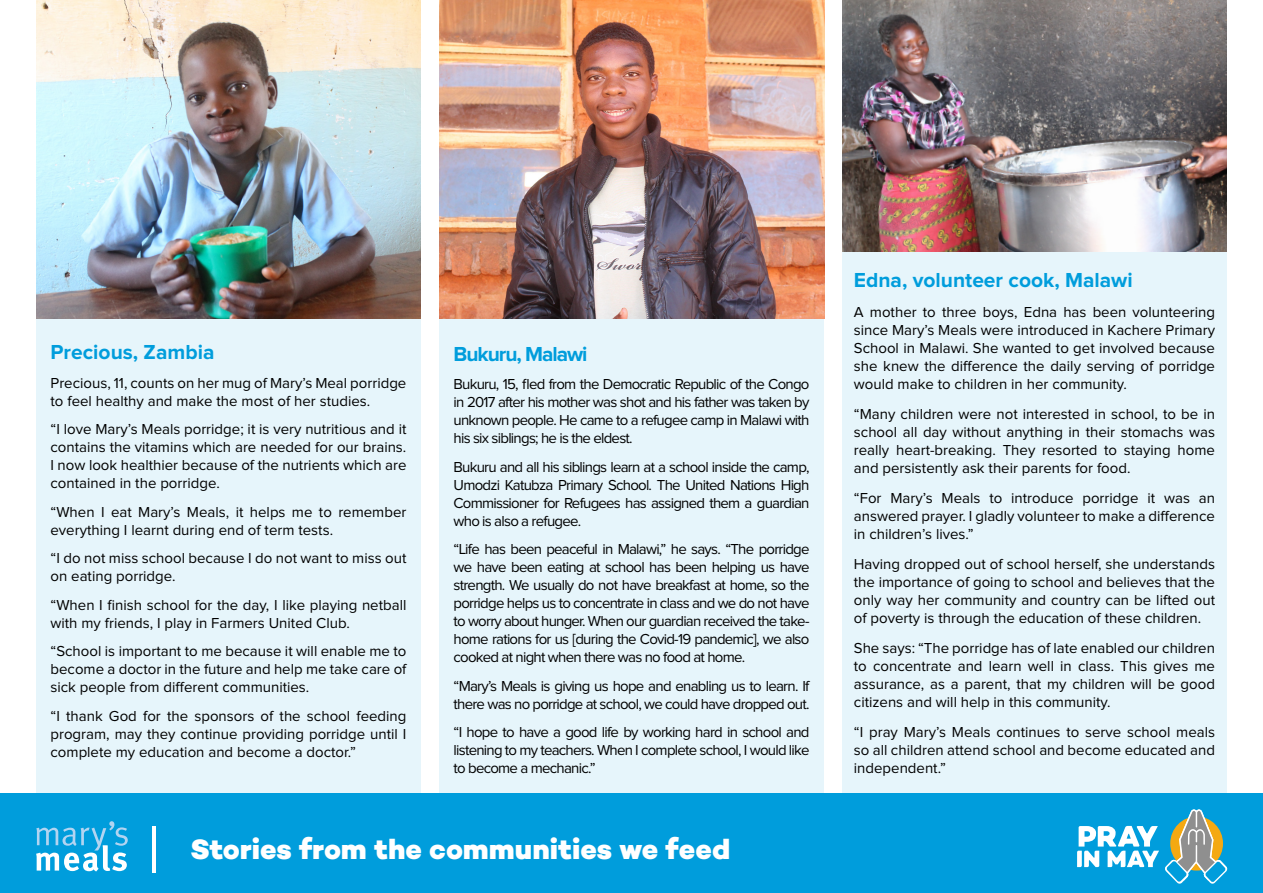
<style>
.page{position:relative;width:1263px;height:893px;background:#fff}
.page>*{position:absolute;margin:0;border:0;box-sizing:border-box;transform-origin:0 0}
.t1{font:800 28.5px "Campton";color:#fff}
.t2{font:700 21px "Proxima Nova";color:#009ddc}
.t3{font:700 21px "Proxima Nova";letter-spacing:-.05em;color:#009ddc}
.t4{font:15px/18px "Proxima Nova";color:#000;text-align:justify}
.t5{font:15px/18px "Proxima Nova";letter-spacing:-.05em;color:#000}
</style>
<div class="page">
<div style="left:36px;top:319px;width:385px;height:483px;background:#e6f5fb"></div>
<div style="left:439px;top:286px;width:385px;height:516px;background:#e6f5fb"></div>
<div style="left:842px;top:143px;width:385px;height:659px;background:#e6f5fb"></div>
<div style="left:0;top:793px;width:1263px;height:100px;background:#009ddc"></div>
<img style="left:36px;top:0;width:385px;height:319px">
<img style="left:439px;top:0;width:385px;height:319px">
<img style="left:842px;top:0;width:385px;height:251px">
<svg style="left:1077px;top:809px;width:150px;height:75px"></svg>
<svg style="left:36px;top:821px;width:92px;height:50px"></svg>
<hr style="left:153px;top:826px;width:3px;height:47px;background:#fff">
<h2 class="t2" style="left:51px;top:343px;width:165px">Precious, Zambia</h2>
<p class="t4" style="left:51px;top:375px;width:357px">Precious, 11, counts on her mug of Mary’s Meal porridge to feel healthy and make the most of her studies.</p>
<p class="t4" style="left:51px;top:421px;width:357px">“I love Mary’s Meals porridge; it is very nutritious and it contains the vitamins which are needed for our brains.<br>I now look healthier because of the nutrients which are contained in the porridge.</p>
<p class="t4" style="left:51px;top:504px;width:357px">“When I eat Mary’s Meals, it helps me to remember everything I learnt during end of term tests.</p>
<p class="t4" style="left:51px;top:550px;width:357px">“I do not miss school because I do not want to miss out on eating porridge.</p>
<p class="t4" style="left:51px;top:597px;width:357px">“When I finish school for the day, I like playing netball with my friends, I play in Farmers United Club.</p>
<p class="t4" style="left:51px;top:643px;width:357px">“School is important to me because it will enable me to become a doctor in the future and help me take care of sick people from different communities.</p>
<p class="t4" style="left:51px;top:708px;width:357px">“I thank God for the sponsors of the school feeding program, may they continue providing porridge until I complete my education and become a doctor.”</p>
<h2 class="t3" style="left:454px;top:344px;width:135px">Bukuru, Malawi</h2>
<p class="t4" style="left:454px;top:376px;width:357px">Bukuru, 15, fled from the Democratic Republic of the Congo in 2017 after his mother was shot and his father was taken by unknown people. He came to a refugee camp in Malawi with his six siblings; he is the eldest.</p>
<p class="t4" style="left:454px;top:459px;width:357px">Bukuru and all his siblings learn at a school inside the camp, Umodzi Katubza Primary School. The United Nations High Commissioner for Refugees has assigned them a guardian who is also a refugee.</p>
<p class="t4" style="left:454px;top:541px;width:357px">“Life has been peaceful in Malawi,” he says. “The porridge we have been eating at school has been helping us have strength. We usually do not have breakfast at home, so the porridge helps us to concentrate in class and we do not have to worry about hunger. When our guardian received the take&shy;home rations for us [during the Covid-19 pandemic], we also cooked at night when there was no food at home.</p>
<p class="t5" style="left:454px;top:678px;width:357px">“Mary’s Meals is giving us hope and enabling us to learn. If there was no porridge at school, we could have dropped out.</p>
<p class="t4" style="left:454px;top:724px;width:357px">“I hope to have a good life by working hard in school and listening to my teachers. When I complete school, I would like to become a mechanic.”</p>
<h1 class="t1" style="left:190px;top:831px;width:541px">Stories from the communities we feed</h1>
<h2 class="t2" style="left:854px;top:270px;width:280px">Edna, volunteer cook, Malawi</h2>
<p class="t4" style="left:854px;top:304px;width:363px">A mother to three boys, Edna has been volunteering since Mary’s Meals were introduced in Kachere Primary School in Malawi. She wanted to get involved because she knew the difference the daily serving of porridge would make to children in her community.</p>
<p class="t4" style="left:854px;top:406px;width:363px">“Many children were not interested in school, to be in school all day without anything in their stomachs was really heart-breaking. They resorted to staying home and persistently ask their parents for food.</p>
<p class="t4" style="left:854px;top:490px;width:363px">“For Mary’s Meals to introduce porridge it was an answered prayer. I gladly volunteer to make a difference in children’s lives.”</p>
<p class="t4" style="left:854px;top:556px;width:363px">Having dropped out of school herself, she understands the importance of going to school and believes that the only way her community and country can be lifted out of poverty is through the education of these children.</p>
<p class="t4" style="left:854px;top:640px;width:363px">She says: “The porridge has of late enabled our children to concentrate and learn well in class. This gives me assurance, as a parent, that my children will be good citizens and will help in this community.</p>
<p class="t4" style="left:854px;top:724px;width:363px">“I pray Mary’s Meals continues to serve school meals so all children attend school and become educated and independent.”</p>
</div>
